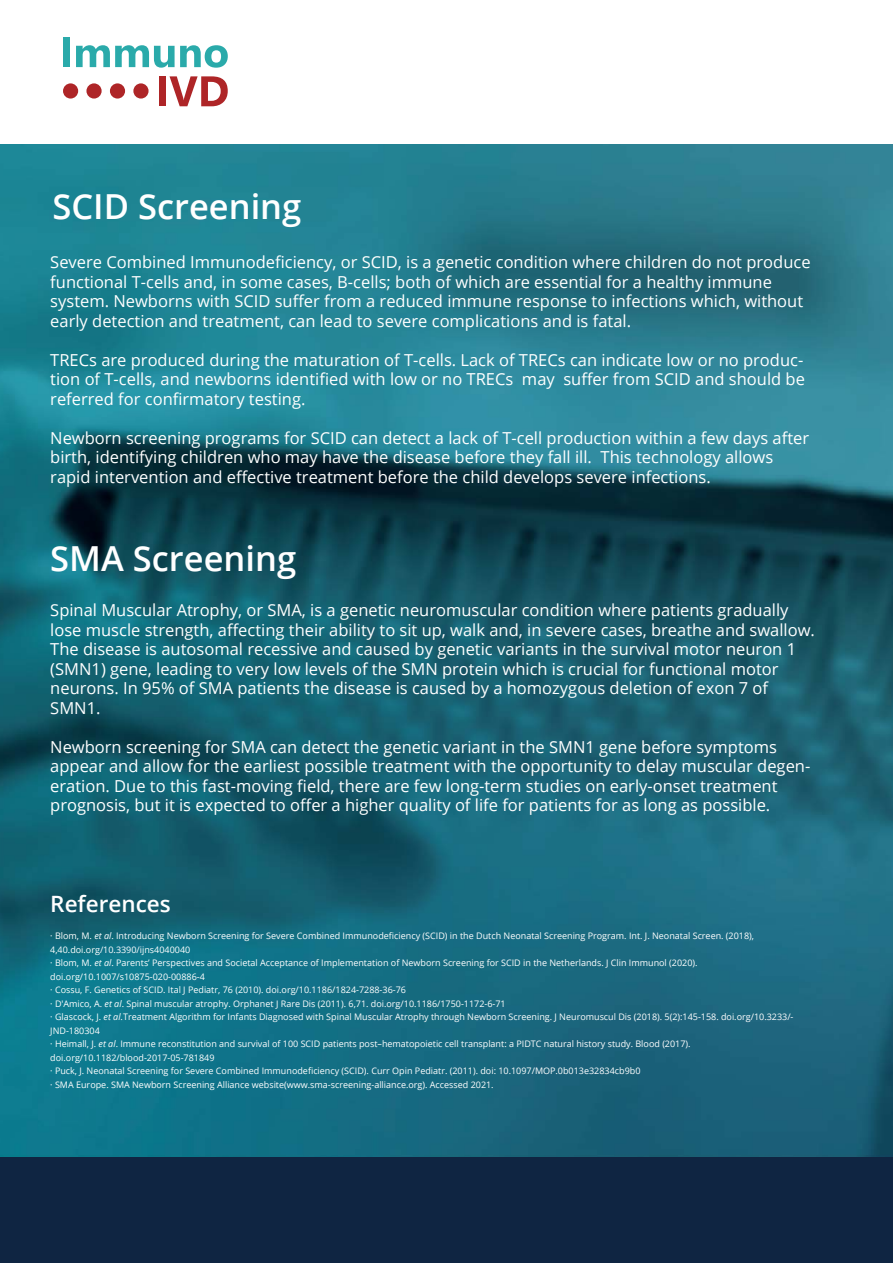
<style>
.page{position:relative;width:893px;height:1263px;background:#fff}
.page>*{position:absolute;margin:0;border:0;box-sizing:border-box;transform-origin:0 0}
.t1{font:600 34.5px "Open Sans";color:#fff}
.t2{font:600 22.5px "Open Sans";color:#fff}
.t3{font:16.5px/19.5px "Open Sans";color:#fff}
.t4{font:9px/13.5px "Open Sans";color:#fff}
.s1{font-style:italic}
</style>
<div class="page">
<img style="left:0;top:144px;width:893px;height:1014px">
<div style="left:0;top:1158px;width:893px;height:105px;background:#0f2542"></div>
<div style="left:63px;top:37px;width:7px;height:30px;background:#2aaaaa"></div>
<svg style="left:76px;top:45px;width:152px;height:23px"></svg>
<div style="left:159px;top:76px;width:7px;height:30px;background:#ae2527"></div>
<svg style="left:170px;top:76px;width:58px;height:30px"></svg>
<div style="left:63px;top:83px;width:15px;height:16px;background:#ae2527;border-radius:50%"></div>
<div style="left:86px;top:83px;width:16px;height:16px;background:#ae2527;border-radius:50%"></div>
<div style="left:110px;top:83px;width:15px;height:16px;background:#ae2527;border-radius:50%"></div>
<div style="left:133px;top:83px;width:16px;height:16px;background:#ae2527;border-radius:50%"></div>
<h1 class="t1" style="left:52px;top:183px;width:250px">SCID Screening</h1>
<p class="t3" style="left:50px;top:252px;width:762px">Severe Combined Immunodeficiency, or SCID, is a genetic condition where children do not produce functional T-cells and, in some cases, B-cells; both of which are essential for a healthy immune system. Newborns with SCID suffer from a reduced immune response to infections which, without early detection and treatment, can lead to severe complications and is fatal.</p>
<p class="t3" style="left:50px;top:350px;width:756px;text-align:justify">TRECs are produced during the maturation of T-cells. Lack of TRECs can indicate low or no produc&shy;tion of T-cells, and newborns identified with low or no TRECs may suffer from SCID and should be referred for confirmatory testing.</p>
<p class="t3" style="left:50px;top:428px;width:760px">Newborn screening programs for SCID can detect a lack of T-cell production within a few days after birth, identifying children who may have the disease before they fall ill. This technology allows rapid intervention and effective treatment before the child develops severe infections.</p>
<h1 class="t1" style="left:50px;top:535px;width:247px">SMA Screening</h1>
<p class="t3" style="left:50px;top:600px;width:766px">Spinal Muscular Atrophy, or SMA, is a genetic neuromuscular condition where patients gradually lose muscle strength, affecting their ability to sit up, walk and, in severe cases, breathe and swallow.<br>The disease is autosomal recessive and caused by genetic variants in the survival motor neuron 1 (SMN1) gene, leading to very low levels of the SMN protein which is crucial for functional motor neurons. In 95% of SMA patients the disease is caused by a homozygous deletion of exon 7 of SMN1.</p>
<p class="t3" style="left:50px;top:736px;width:762px">Newborn screening for SMA can detect the genetic variant in the SMN1 gene before symptoms appear and allow for the earliest possible treatment with the opportunity to delay muscular degen&shy;eration. Due to this fast-moving field, there are few long-term studies on early-onset treatment prognosis, but it is expected to offer a higher quality of life for patients for as long as possible.</p>
<h2 class="t2" style="left:50px;top:888px;width:122px">References</h2>
<p class="t4" style="left:50px;top:929px;width:745px">· Blom, M. <span class="s1">et al</span>. Introducing Newborn Screening for Severe Combined Immunodeficiency (SCID) in the Dutch Neonatal Screening Program. Int. J. Neonatal Screen. (2018), 4,40.doi.org/10.3390/ijns4040040<br>· Blom, M. <span class="s1">et al</span>. Parents’ Perspectives and Societal Acceptance of Implementation of Newborn Screening for SCID in the Netherlands. J Clin Immunol (2020). doi.org/10.1007/s10875-020-00886-4<br>· Cossu, F. Genetics of SCID. Ital J Pediatr, 76 (2010). doi.org/10.1186/1824-7288-36-76<br>· D'Amico, A. <span class="s1">et al</span>. Spinal muscular atrophy. Orphanet J Rare Dis (2011). 6,71. doi.org/10.1186/1750-1172-6-71<br>· Glascock, J. <span class="s1">et al</span>.Treatment Algorithm for Infants Diagnosed with Spinal Muscular Atrophy through Newborn Screening. J Neuromuscul Dis (2018). 5(2):145-158. doi.org/10.3233/- JND-180304<br>· Heimall, J. <span class="s1">et al</span>. Immune reconstitution and survival of 100 SCID patients post–hematopoietic cell transplant: a PIDTC natural history study. Blood (2017). doi.org/10.1182/blood-2017-05-781849<br>· Puck, J. Neonatal Screening for Severe Combined Immunodeficiency (SCID). Curr Opin Pediatr. (2011). doi: 10.1097/MOP.0b013e32834cb9b0<br>· SMA Europe. SMA Newborn Screening Alliance website(www.sma-screening-alliance.org). Accessed 2021.</p>
</div>
